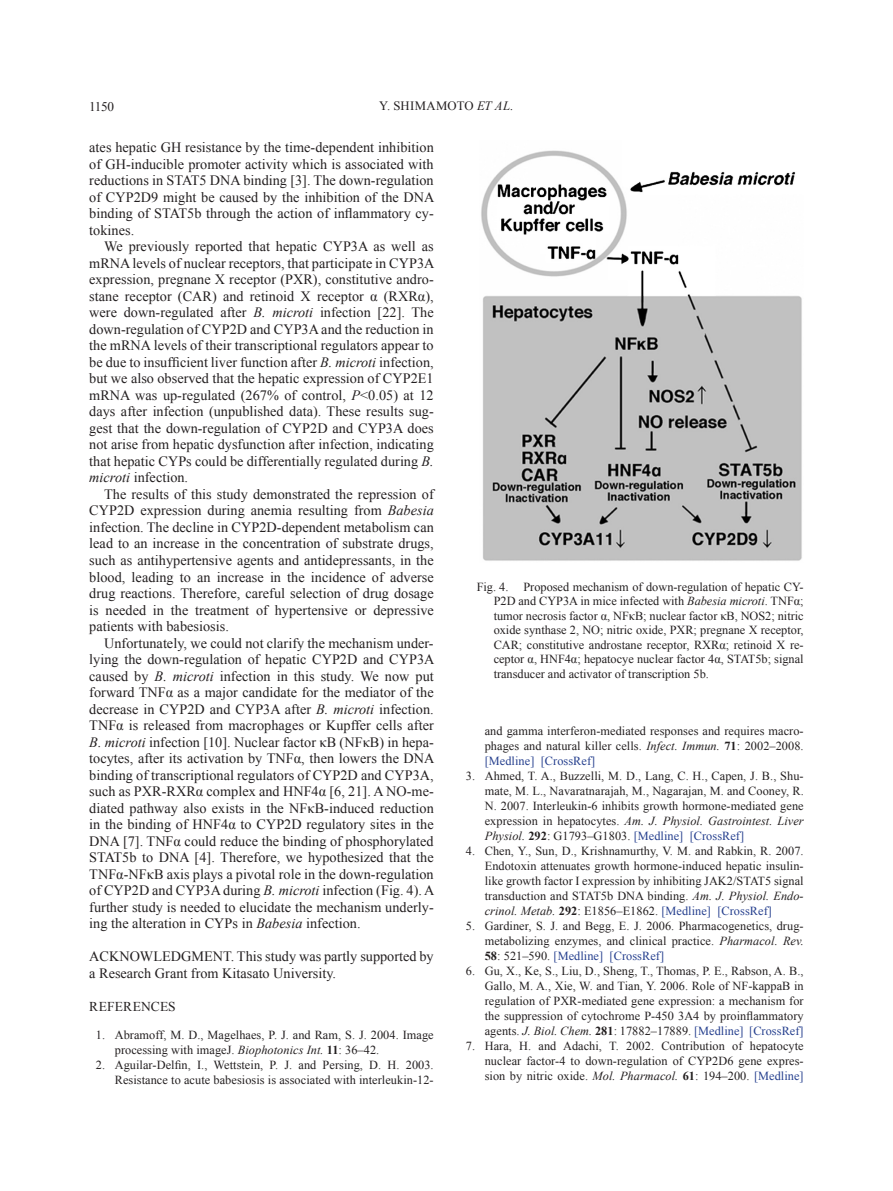
<style>
.page{position:relative;width:893px;height:1191px;background:#fff}
.page>*{position:absolute;margin:0;border:0;box-sizing:border-box;transform-origin:0 0}
.t1{font:14.25px/16.5px "Times New Roman";color:#231f20;text-align:justify}
.t2{font:13.5px "Times New Roman";letter-spacing:.01em;color:#231f20}
.t3{font:13.2px "Times New Roman";color:#231f20}
.t4{font:12.75px "Times New Roman";letter-spacing:.015em;color:#231f20}
.t5{font:12.3px/15px "Times New Roman";letter-spacing:.005em;color:#231f20;text-align:justify}
.s1{font-style:italic}
.s2{font-weight:700}
.s3{color:#253f8e}
</style>
<div class="page">
<img style="left:481px;top:150px;width:321px;height:411px">
<p class="t3" style="left:89px;top:97px;width:26px">1150</p>
<p class="t4" style="left:379px;top:98px;width:136px">Y. SHIMAMOTO <span class="s1">ET AL.</span></p>
<p class="t1" style="left:89px;top:139px;width:347px">ates hepatic GH resistance by the time-dependent inhibition of GH-inducible promoter activity which is associated with reductions in STAT5 DNA binding [3]. The down-regulation of CYP2D9 might be caused by the inhibition of the DNA binding of STAT5b through the action of inflammatory cy&shy;tokines.</p>
<p class="t1" style="left:89px;top:238px;width:347px;text-indent:15px">We previously reported that hepatic CYP3A as well as mRNA levels of nuclear receptors, that participate in CYP3A expression, pregnane X receptor (PXR), constitutive andro&shy;stane receptor (CAR) and retinoid X receptor α (RXRα), were down-regulated after <span class="s1">B. microti</span> infection [22]. The down-regulation of CYP2D and CYP3A and the reduction in the mRNA levels of their transcriptional regulators appear to be due to insufficient liver function after <span class="s1">B. microti</span> infection, but we also observed that the hepatic expression of CYP2E1 mRNA was up-regulated (267% of control, <span class="s1">P</span>&lt;0.05) at 12 days after infection (unpublished data). These results sug&shy;gest that the down-regulation of CYP2D and CYP3A does not arise from hepatic dysfunction after infection, indicating that hepatic CYPs could be differentially regulated during <span class="s1">B. microti</span> infection.</p>
<p class="t1" style="left:89px;top:486px;width:346px;text-indent:15px">The results of this study demonstrated the repression of CYP2D expression during anemia resulting from <span class="s1">Babesia </span>infection. The decline in CYP2D-dependent metabolism can lead to an increase in the concentration of substrate drugs, such as antihypertensive agents and antidepressants, in the blood, leading to an increase in the incidence of adverse drug reactions. Therefore, careful selection of drug dosage is needed in the treatment of hypertensive or depressive patients with babesiosis.</p>
<p class="t1" style="left:89px;top:634px;width:347px;text-indent:15px">Unfortunately, we could not clarify the mechanism under&shy;lying the down-regulation of hepatic CYP2D and CYP3A caused by <span class="s1">B. microti</span> infection in this study. We now put forward TNFα as a major candidate for the mediator of the decrease in CYP2D and CYP3A after <span class="s1">B. microti</span> infection.<br>TNFα is released from macrophages or Kupffer cells after <span class="s1">B. microti</span> infection [10]. Nuclear factor κB (NFκB) in hepa&shy;tocytes, after its activation by TNFα, then lowers the DNA binding of transcriptional regulators of CYP2D and CYP3A, such as PXR-RXRα complex and HNF4α [6, 21]. A NO-me&shy;diated pathway also exists in the NFκB-induced reduction in the binding of HNF4α to CYP2D regulatory sites in the DNA [7]. TNFα could reduce the binding of phosphorylated STAT5b to DNA [4]. Therefore, we hypothesized that the TNFα-NFκB axis plays a pivotal role in the down-regulation of CYP2D and CYP3A during <span class="s1">B. microti</span> infection (Fig. 4). A further study is needed to elucidate the mechanism underly&shy;ing the alteration in CYPs in <span class="s1">Babesia</span> infection.</p>
<p class="t1" style="left:89px;top:948px;width:346px">ACKNOWLEDGMENT. This study was partly supported by a Research Grant from Kitasato University.</p>
<p class="t2" style="left:89px;top:997px;width:88px">REFERENCES</p>
<p class="t5" style="left:115px;top:1027px;width:320px;text-indent:-19px">1. Abramoff, M. D., Magelhaes, P. J. and Ram, S. J. 2004. Image processing with imageJ. <span class="s1">Biophotonics Int.</span> <span class="s2">11</span>: 36–42.</p>
<p class="t5" style="left:96px;top:1057px;width:339px;text-align:right">2. Aguilar-Delfin, I., Wettstein, P. J. and Persing, D. H. 2003.<br>Resistance to acute babesiosis is associated with interleukin-12-</p>
<p class="t5" style="left:494px;top:579px;width:312px;line-height:14.5px;text-indent:-17px">Fig. 4. Proposed mechanism of down-regulation of hepatic CY-P2D and CYP3A in mice infected with <span class="s1">Babesia microti</span>. TNFα; tumor necrosis factor α, NFκB; nuclear factor κB, NOS2; nitric oxide synthase 2, NO; nitric oxide, PXR; pregnane X receptor, CAR; constitutive androstane receptor, RXRα; retinoid X re&shy;ceptor α, HNF4α; hepatocye nuclear factor 4α, STAT5b; signal transducer and activator of transcription 5b.</p>
<p class="t5" style="left:485px;top:723px;width:320px">and gamma interferon-mediated responses and requires macro&shy;phages and natural killer cells. <span class="s1">Infect. Immun.</span> <span class="s2">71</span>: 2002–2008. <span class="s3">[Medline] [CrossRef]</span></p>
<p class="t5" style="left:485px;top:768px;width:320px;text-indent:-19px">3. Ahmed, T. A., Buzzelli, M. D., Lang, C. H., Capen, J. B., Shu&shy;mate, M. L., Navaratnarajah, M., Nagarajan, M. and Cooney, R.<br>N. 2007. Interleukin-6 inhibits growth hormone-mediated gene expression in hepatocytes. <span class="s1">Am. J. Physiol. Gastrointest. Liver Physiol.</span> <span class="s2">292</span>: G1793–G1803. <span class="s3">[Medline] [CrossRef]</span></p>
<p class="t5" style="left:485px;top:843px;width:320px;text-indent:-19px">4. Chen, Y., Sun, D., Krishnamurthy, V. M. and Rabkin, R. 2007.<br>Endotoxin attenuates growth hormone-induced hepatic insulin&shy;like growth factor I expression by inhibiting JAK2/STAT5 signal transduction and STAT5b DNA binding. <span class="s1">Am. J. Physiol. Endo&shy;crinol. Metab.</span> <span class="s2">292</span>: E1856–E1862. <span class="s3">[Medline] [CrossRef]</span></p>
<p class="t5" style="left:485px;top:918px;width:320px;text-indent:-19px">5. Gardiner, S. J. and Begg, E. J. 2006. Pharmacogenetics, drug&shy;metabolizing enzymes, and clinical practice. <span class="s1">Pharmacol. Rev.<br></span><span class="s2">58</span>: 521–590. <span class="s3">[Medline] [CrossRef]</span></p>
<p class="t5" style="left:485px;top:963px;width:320px;text-indent:-19px">6. Gu, X., Ke, S., Liu, D., Sheng, T., Thomas, P. E., Rabson, A. B., Gallo, M. A., Xie, W. and Tian, Y. 2006. Role of NF-kappaB in regulation of PXR-mediated gene expression: a mechanism for the suppression of cytochrome P-450 3A4 by proinflammatory agents. <span class="s1">J. Biol. Chem.</span> <span class="s2">281</span>: 17882–17889. <span class="s3">[Medline] [CrossRef]</span></p>
<p class="t5" style="left:485px;top:1038px;width:320px;text-indent:-19px">7. Hara, H. and Adachi, T. 2002. Contribution of hepatocyte nuclear factor-4 to down-regulation of CYP2D6 gene expres&shy;sion by nitric oxide. <span class="s1">Mol. Pharmacol.</span> <span class="s2">61</span>: 194–200. <span class="s3">[Medline]</span></p>
</div>
